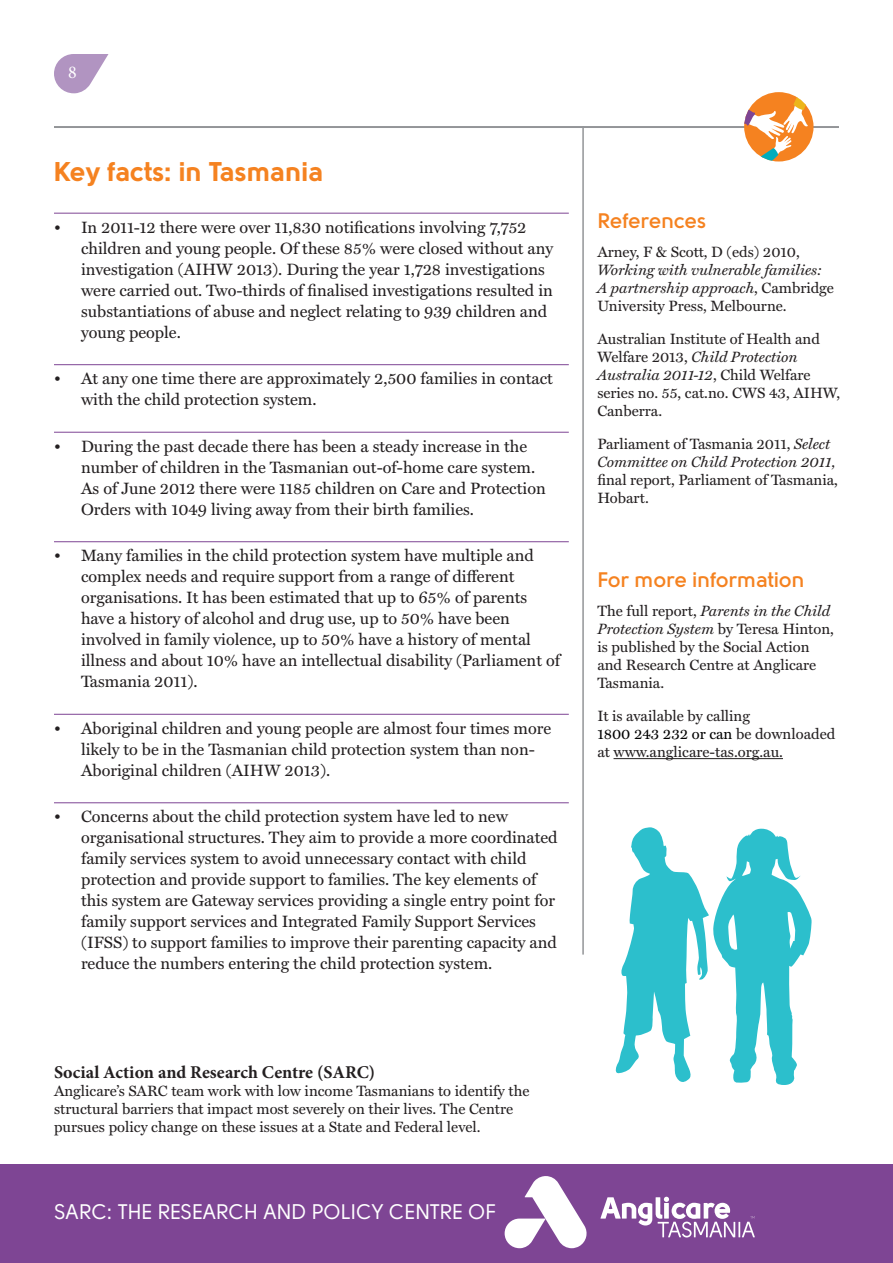
<style>
.page{position:relative;width:893px;height:1263px;background:#fff}
.page>*{position:absolute;margin:0;border:0;box-sizing:border-box;transform-origin:0 0}
.Heading_2_child_sa{font:900 27px "Solomon";color:#f58220}
.t1{font:21px "Solomon";color:#fff}
.Heading_3_child_sa{font:700 21px "Solomon";color:#f58220}
.t2{font:700 18px "Minion Pro";color:#231f20}
.t3{font:18px "Minion Pro";color:#fff}
.t4{font:16.5px/21px "Miller Text";color:#231f20}
.body_child{font:15px/18px "Miller Text";color:#231f20}
.s1{font-style:italic}
.s2{color:#000}
</style>
<div class="page">
<svg style="left:54px;top:54px;width:54px;height:39px"></svg>
<hr style="left:54px;top:126px;width:785px;height:2px;background:#939598">
<hr style="left:582px;top:126px;width:2px;height:828px;background:#939598">
<hr style="left:613px;top:758px;width:170px;height:1px;background:#231f20">
<hr style="left:54px;top:213px;width:515px;height:1px;background:#7e4594">
<hr style="left:54px;top:364px;width:515px;height:1px;background:#7e4594">
<hr style="left:54px;top:432px;width:515px;height:1px;background:#7e4594">
<hr style="left:54px;top:541px;width:515px;height:1px;background:#7e4594">
<hr style="left:54px;top:714px;width:515px;height:1px;background:#7e4594">
<hr style="left:54px;top:802px;width:515px;height:1px;background:#7e4594">
<svg style="left:744px;top:92px;width:69px;height:70px"></svg>
<div style="left:0;top:1164px;width:893px;height:99px;background:#7e4594"></div>
<svg style="left:505px;top:1176px;width:82px;height:72px"></svg>
<svg style="left:600px;top:1197px;width:155px;height:40px"></svg>
<svg style="left:615px;top:827px;width:197px;height:258px"></svg>
<p class="t3" style="left:68px;top:60px;width:10px">8</p>
<p class="Heading_2_child_sa" style="left:54px;top:156px;width:271px">Key facts: in Tasmania</p>
<p class="t4" style="left:81px;top:217px;width:474px;text-indent:-27px">• In 2011-12 there were over 11,830 notifications involving 7,752 children and young people. Of these 85% were closed without any investigation (AIHW 2013). During the year 1,728 investigations were carried out. Two-thirds of finalised investigations resulted in substantiations of abuse and neglect relating to 939 children and young people.</p>
<p class="t4" style="left:81px;top:368px;width:473px;text-indent:-27px">• At any one time there are approximately 2,500 families in contact with the child protection system.</p>
<p class="t4" style="left:81px;top:436px;width:466px;text-indent:-27px">• During the past decade there has been a steady increase in the number of children in the Tasmanian out-of-home care system.<br>As of June 2012 there were 1185 children on Care and Protection Orders with 1049 living away from their birth families.</p>
<p class="t4" style="left:81px;top:545px;width:481px;text-indent:-27px">• Many families in the child protection system have multiple and complex needs and require support from a range of different organisations. It has been estimated that up to 65% of parents have a history of alcohol and drug use, up to 50% have been involved in family violence, up to 50% have a history of mental illness and about 10% have an intellectual disability (Parliament of Tasmania 2011).</p>
<p class="t4" style="left:81px;top:718px;width:472px;text-indent:-27px">• Aboriginal children and young people are almost four times more likely to be in the Tasmanian child protection system than non-<br>Aboriginal children (AIHW 2013).</p>
<p class="t4" style="left:81px;top:806px;width:478px;text-indent:-27px">• Concerns about the child protection system have led to new organisational structures. They aim to provide a more coordinated family services system to avoid unnecessary contact with child protection and provide support to families. The key elements of this system are Gateway services providing a single entry point for family support services and Integrated Family Support Services (IFSS) to support families to improve their parenting capacity and reduce the numbers entering the child protection system.</p>
<p class="Heading_3_child_sa" style="left:597px;top:209px;width:110px">References</p>
<p class="body_child" style="left:597px;top:243px;width:238px">Arney, F &amp; Scott, D (eds) 2010,<br><span class="s1">Working with vulnerable families:<br>A partnership approach</span>, Cambridge<br>University Press, Melbourne.</p>
<p class="body_child" style="left:597px;top:330px;width:245px">Australian Institute of Health and<br>Welfare 2013, <span class="s1">Child Protection<br>Australia 2011-12</span>, Child Welfare series no. 55, cat.no. CWS 43, AIHW,<br>Canberra.</p>
<p class="body_child" style="left:597px;top:435px;width:242px">Parliament of Tasmania 2011, <span class="s1">Select<br>Committee on Child Protection 2011, </span>final report, Parliament of Tasmania,<br>Hobart.</p>
<p class="Heading_3_child_sa" style="left:597px;top:567px;width:209px">For more information</p>
<p class="body_child" style="left:597px;top:602px;width:238px">The full report, <span class="s1">Parents in the Child<br>Protection System</span> by Teresa Hinton, is published by the Social Action and Research Centre at Anglicare<br>Tasmania.</p>
<p class="body_child" style="left:597px;top:707px;width:240px">It is available by calling<br><span class="s2">1800 243 232 or can</span> be downloaded at www.anglicare-tas.org.au.</p>
<p class="t2" style="left:54px;top:1060px;width:323px">Social Action and Research Centre (SARC)</p>
<p class="body_child" style="left:54px;top:1082px;width:477px">Anglicare’s SARC team work with low income Tasmanians to identify the structural barriers that impact most severely on their lives. The Centre pursues policy change on these issues at a State and Federal level.</p>
<p class="t1" style="left:54px;top:1200px;width:443px">SARC: THE RESEARCH AND POLICY CENTRE OF</p>
</div>
